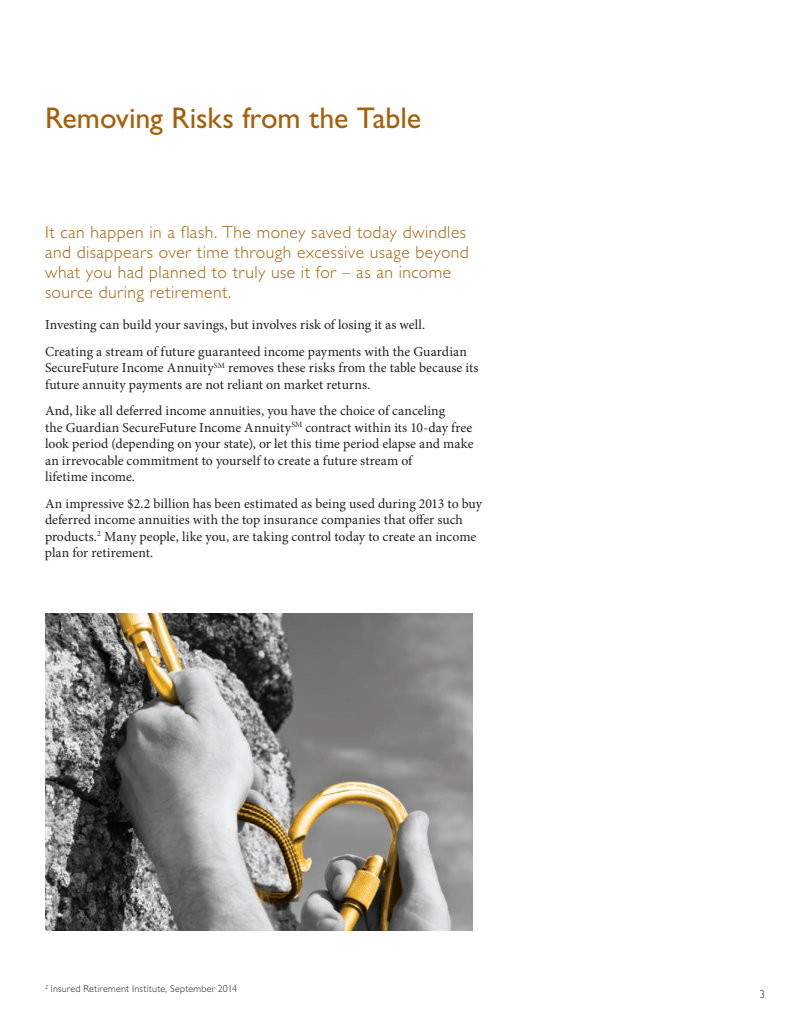
<style>
.page{position:relative;width:810px;height:1035px;background:#fff}
.page>*{position:absolute;margin:0;border:0;box-sizing:border-box;transform-origin:0 0}
.t1{font:30px "Gill Sans Std";letter-spacing:-.005em;color:#a6600b}
.t2{font:300 17.5px/20px "Gill Sans Std";letter-spacing:.025em;color:#a6600b}
.t3{font:13.75px/16.5px "Minion Pro";color:#231f20}
.t4{font:300 11.25px "Gill Sans Std";color:#231f20}
.t5{font:300 10px "Gill Sans Std";letter-spacing:.02em;color:#231f20}
</style>
<div class="page">
<img style="left:45px;top:613px;width:427px;height:318px">
<h1 class="t1" style="left:45px;top:100px;width:378px">Removing Risks from the Table</h1>
<p class="t2" style="left:45px;top:222px;width:425px">It can happen in a flash. The money saved today dwindles and disappears over time through excessive usage beyond what you had planned to truly use it for – as an income source during retirement.</p>
<p class="t3" style="left:45px;top:312px;width:424px;line-height:26.5px">Investing can build your savings, but involves risk of losing it as well.<br>Creating a stream of future guaranteed income payments with the Guardian</p>
<p class="t3" style="left:45px;top:360px;width:435px">SecureFuture Income Annuity<sup>SM</sup> removes these risks from the table because its future annuity payments are not reliant on market returns.</p>
<p class="t3" style="left:45px;top:403px;width:430px">And, like all deferred income annuities, you have the choice of canceling<br>the Guardian SecureFuture Income Annuity<sup>SM</sup> contract within its 10-day free look period (depending on your state), or let this time period elapse and make an irrevocable commitment to yourself to create a future stream of<br>lifetime income.</p>
<p class="t3" style="left:45px;top:495px;width:439px">An impressive $2.2 billion has been estimated as being used during 2013 to buy deferred income annuities with the top insurance companies that offer such products.<sup>2</sup> Many people, like you, are taking control today to create an income plan for retirement.</p>
<p class="t5" style="left:45px;top:983px;width:194px"><sup>2</sup> Insured Retirement Institute, September 2014</p>
<p class="t4" style="left:759px;top:988px;width:7px">3</p>
</div>
